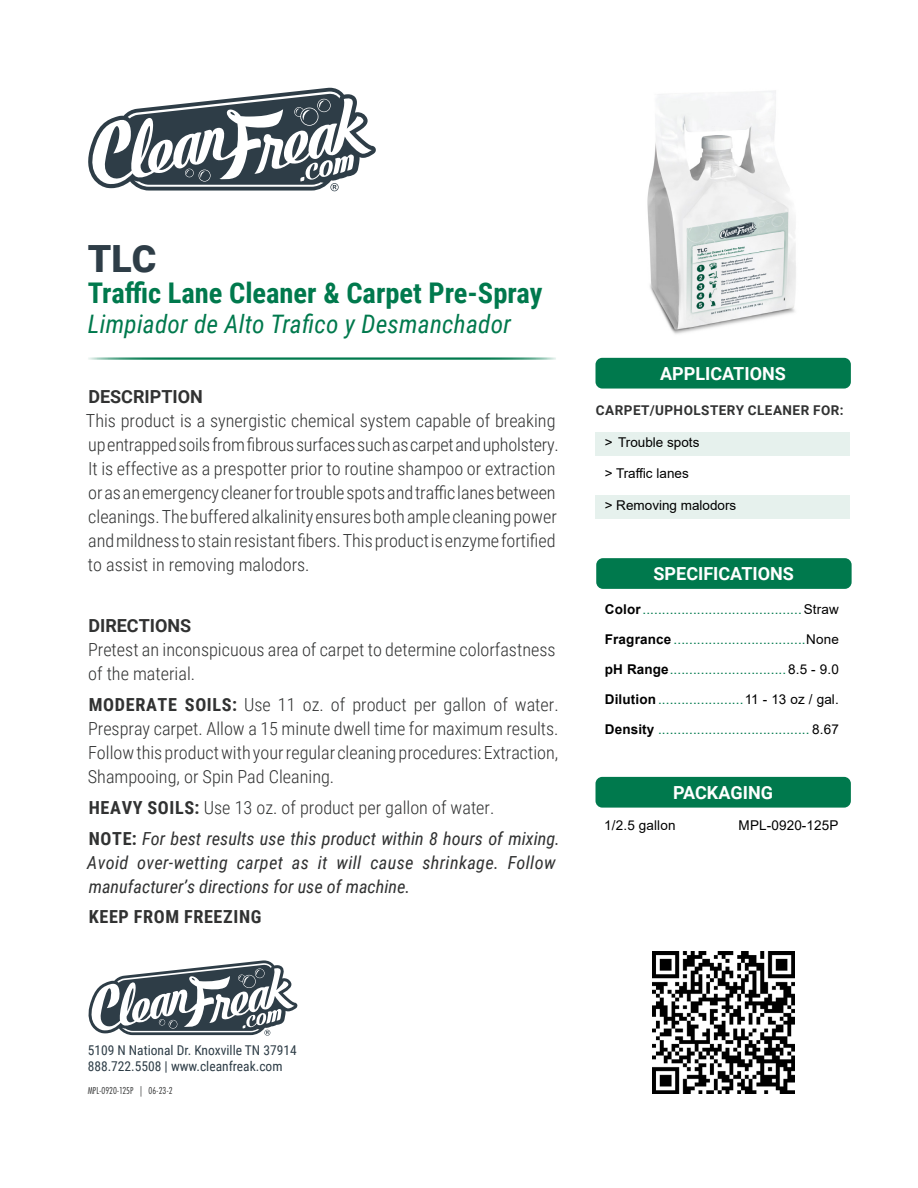
<style>
.page{position:relative;width:918px;height:1188px;background:#fff}
.page>*{position:absolute;margin:0;border:0;box-sizing:border-box;transform-origin:0 0}
.t1{font:900 37.5px "Roboto";color:#2e3d47}
.t2{font:700 28.5px "Roboto Condensed";color:#00794d}
.t3{font:italic 25.5px "Roboto Condensed";letter-spacing:.01em;color:#00794d}
.t4{font:300 18px/24px "Roboto Condensed";color:#313232}
.t5{font:italic 18px/24px "Roboto Condensed";color:#313232}
.t6{font:700 18px "Roboto";color:#fff}
.t7{font:700 18px "Roboto";color:#313232}
.t8{font:700 18px "Roboto Condensed";letter-spacing:.035em;color:#313232}
.t9{font:13.5px "Arial";letter-spacing:.01em;color:#00794d}
.t10{font:13.5px "Arial";color:#000}
.t11{font:13.5px "Roboto Condensed";color:#2e3d47}
.t12{font:700 13.5px "Roboto";letter-spacing:.035em;color:#313232}
.t13{font:10.5px "Futura PT Cond";color:#313232}
.s1{font-weight:700}
.s2{font-weight:700;font-style:normal}
.s3{font-weight:700;color:#000}
.s4{color:#000}
</style>
<div class="page">
<div style="left:595px;top:432px;width:255px;height:24px;background:#e6f1ed"></div>
<div style="left:595px;top:495px;width:255px;height:24px;background:#e6f1ed"></div>
<svg style="left:88px;top:88px;width:288px;height:103px"></svg>
<svg style="left:89px;top:960px;width:208px;height:76px"></svg>
<img style="left:647px;top:90px;width:149px;height:244px">
<div style="left:596px;top:777px;width:255px;height:31px;background:#00794d;border-radius:7px"></div>
<div style="left:596px;top:558px;width:256px;height:31px;background:#00794d;border-radius:7px"></div>
<div style="left:596px;top:358px;width:255px;height:31px;background:#00794d;border-radius:7px"></div>
<hr style="left:88px;top:357px;width:468px;height:3px;background:#00794d">
<img style="left:652px;top:952px;width:142px;height:142px">
<p class="t1" style="left:88px;top:232px;width:70px">TLC</p>
<p class="t2" style="left:88px;top:273px;width:456px">Traffic Lane Cleaner &amp; Carpet Pre-Spray</p>
<p class="t3" style="left:88px;top:306px;width:425px">Limpiador de Alto Trafico y Desmanchador</p>
<p class="t7" style="left:88px;top:384px;width:116px">DESCRIPTION</p>
<p class="t4" style="left:86px;top:408px;width:475px">This product is a synergistic chemical system capable of breaking up entrapped soils from fibrous surfaces such as carpet and upholstery.<br>It is effective as a prespotter prior to routine shampoo or extraction or as an emergency cleaner for trouble spots and traffic lanes between cleanings. The buffered alkalinity ensures both ample cleaning power and mildness to stain resistant fibers. This product is enzyme fortified to assist in removing malodors.</p>
<p class="t7" style="left:88px;top:613px;width:104px">DIRECTIONS</p>
<p class="t4" style="left:88px;top:637px;width:469px">Pretest an inconspicuous area of carpet to determine colorfastness of the material.</p>
<p class="t4" style="left:88px;top:692px;width:472px;text-align:justify"><span class="s1">MODERATE SOILS:</span> Use 11 oz. of product per gallon of water.<br>Prespray carpet. Allow a 15 minute dwell time for maximum results.<br>Follow this product with your regular cleaning procedures: Extraction, Shampooing, or Spin Pad Cleaning.</p>
<p class="t4" style="left:89px;top:795px;width:407px"><span class="s1">HEAVY SOILS:</span> Use 13 oz. of product per gallon of water.</p>
<p class="t5" style="left:87px;top:825px;width:474px"><span class="s2">NOTE:</span> For best results use this product within 8 hours of mixing.<br>Avoid over-wetting carpet as it will cause shrinkage. Follow manufacturer’s directions for use of machine.</p>
<p class="t8" style="left:89px;top:904px;width:174px">KEEP FROM FREEZING</p>
<p class="t6" style="left:660px;top:361px;width:127px">APPLICATIONS</p>
<p class="t12" style="left:596px;top:401px;width:249px">CARPET/UPHOLSTERY CLEANER FOR:</p>
<p class="t10" style="left:605px;top:432px;width:96px">&gt; Trouble spots</p>
<p class="t10" style="left:605px;top:464px;width:86px">&gt; Traffic lanes</p>
<p class="t10" style="left:605px;top:495px;width:133px">&gt; Removing malodors</p>
<p class="t6" style="left:654px;top:561px;width:142px">SPECIFICATIONS</p>
<p class="t9" style="left:605px;top:600px;width:235px"><span class="s3">Color</span>.........................................<span class="s4">Straw</span></p>
<p class="t9" style="left:605px;top:630px;width:235px"><span class="s3">Fragrance</span> ..................................<span class="s4">None</span></p>
<p class="t9" style="left:605px;top:660px;width:236px"><span class="s3">pH Range</span>.............................. <span class="s4">8.5 - 9.0</span></p>
<p class="t9" style="left:605px;top:690px;width:236px"><span class="s3">Dilution</span>......................<span class="s4">11 - 13 oz / gal.</span></p>
<p class="t9" style="left:605px;top:720px;width:235px"><span class="s3">Density</span> ....................................... <span class="s4">8.67</span></p>
<p class="t6" style="left:673px;top:780px;width:101px">PACKAGING</p>
<p class="t10" style="left:604px;top:816px;width:73px">1/2.5 gallon</p>
<p class="t10" style="left:739px;top:816px;width:101px">MPL-0920-125P</p>
<p class="t11" style="left:88px;top:1041px;width:211px">5109 N National Dr. Knoxville TN 37914</p>
<p class="t11" style="left:88px;top:1057px;width:196px">888.722.5508 | www.cleanfreak.com</p>
<p class="t13" style="left:88px;top:1084px;width:87px">MPL-0920-125P | 06-23-2</p>
</div>
